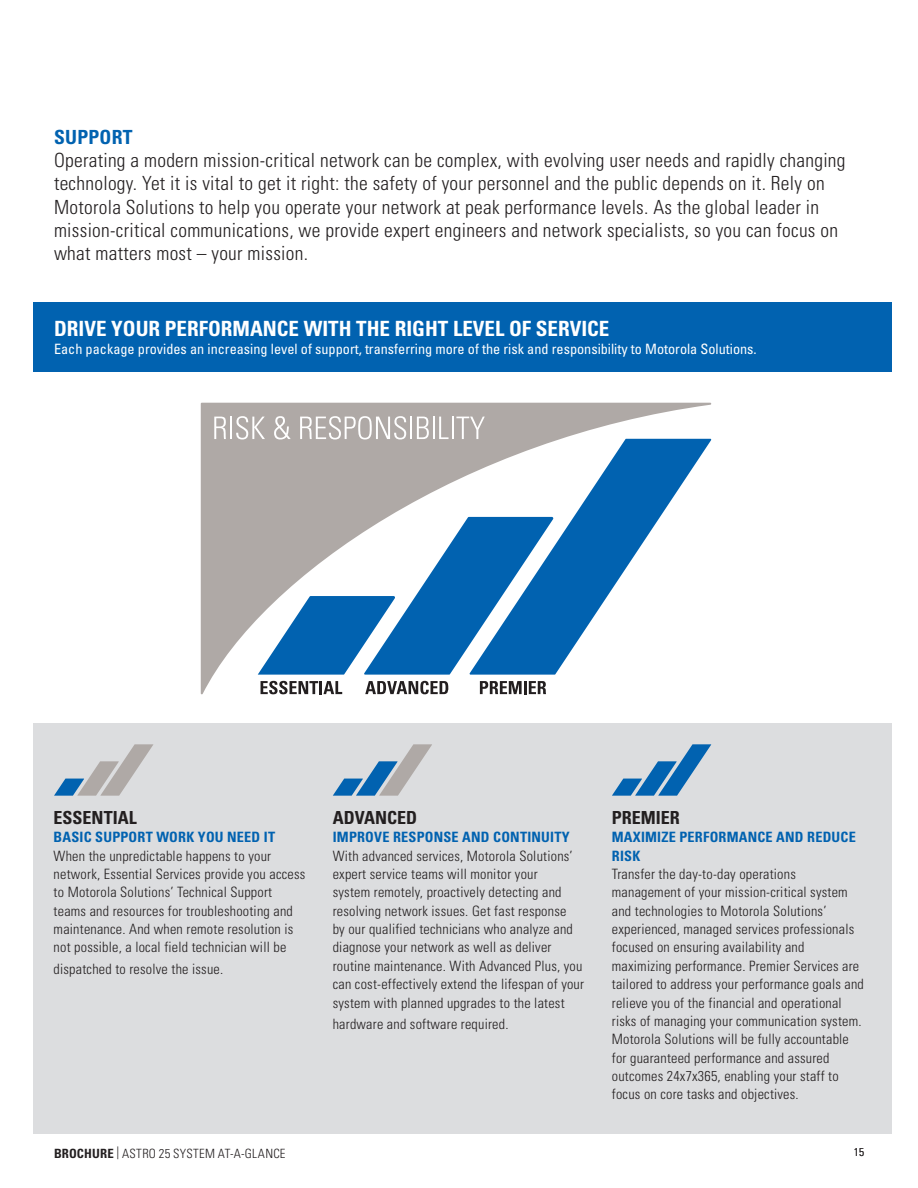
<style>
.page{position:relative;width:918px;height:1188px;background:#fff}
.page>*{position:absolute;margin:0;border:0;box-sizing:border-box;transform-origin:0 0}
.Body_Copy{font:700 condensed 21px "Univers";color:#fff}
.Heading_1{font:300 condensed 19.5px/23.2px "Univers";letter-spacing:.015em;color:#231f20}
.Body_Copy-2{font:700 condensed 18px "Univers";color:#231f20}
.t1{font:300 condensed 14.25px/18.5px "Univers";letter-spacing:.015em;color:#231f20}
.Body_Copy-3{font:condensed 14.25px "Univers";color:#fff}
.Heading_4{font:700 condensed 14.25px/18.3px "Univers";letter-spacing:.015em;color:#0162b0}
.t2{font:300 condensed 12.75px "Univers";letter-spacing:.02em;color:#231f20}
.t3{font:300 condensed 11.25px "Univers";color:#231f20}
.s1{font-weight:700;color:#0162b0}
.s2{font-weight:700}
</style>
<div class="page">
<div style="left:33px;top:724px;width:858px;height:410px;background:#dcdddf"></div>
<div style="left:33px;top:303px;width:858px;height:69px;background:#0162b0"></div>
<svg style="left:201px;top:403px;width:511px;height:292px;fill:#afa9a6"></svg>
<svg style="left:214px;top:417px;width:12px;height:22px"></svg>
<hr style="left:230px;top:417px;width:2px;height:22px;background:#fff">
<svg style="left:236px;top:416px;width:29px;height:23px"></svg>
<svg style="left:274px;top:416px;width:17px;height:23px"></svg>
<svg style="left:300px;top:416px;width:106px;height:23px"></svg>
<hr style="left:410px;top:417px;width:2px;height:22px;background:#fff">
<svg style="left:417px;top:417px;width:12px;height:22px"></svg>
<hr style="left:433px;top:417px;width:2px;height:22px;background:#fff">
<svg style="left:439px;top:417px;width:10px;height:22px"></svg>
<hr style="left:452px;top:417px;width:2px;height:22px;background:#fff">
<svg style="left:456px;top:417px;width:29px;height:22px"></svg>
<svg style="left:261px;top:681px;width:81px;height:13px"></svg>
<svg style="left:365px;top:681px;width:84px;height:13px"></svg>
<svg style="left:480px;top:681px;width:66px;height:13px"></svg>
<svg style="left:469px;top:439px;width:242px;height:236px"></svg>
<svg style="left:258px;top:517px;width:296px;height:158px"></svg>
<svg style="left:54px;top:744px;width:99px;height:52px"></svg>
<svg style="left:333px;top:744px;width:99px;height:52px"></svg>
<svg style="left:612px;top:744px;width:99px;height:52px"></svg>
<p class="Heading_1" style="left:54px;top:125px;width:793px"><span class="s1">SUPPORT<br></span>Operating a modern mission-critical network can be complex, with evolving user needs and rapidly changing technology. Yet it is vital to get it right: the safety of your personnel and the public depends on it. Rely on Motorola Solutions to help you operate your network at peak performance levels. As the global leader in mission-critical communications, we provide expert engineers and network specialists, so you can focus on what matters most – your mission.</p>
<p class="Body_Copy" style="left:54px;top:315px;width:557px">DRIVE YOUR PERFORMANCE WITH THE RIGHT LEVEL OF SERVICE</p>
<p class="Body_Copy-3" style="left:54px;top:340px;width:704px">Each package provides an increasing level of support, transferring more of the risk and responsibility to Motorola Solutions.</p>
<p class="Body_Copy-2" style="left:54px;top:806px;width:85px">ESSENTIAL</p>
<p class="Heading_4" style="left:54px;top:828px;width:223px">BASIC SUPPORT WORK YOU NEED IT</p>
<p class="t1" style="left:54px;top:846px;width:253px">When the unpredictable happens to your network, Essential Services provide you access to Motorola Solutions’ Technical Support teams and resources for troubleshooting and maintenance. And when remote resolution is not possible, a local field technician will be</p>
<p class="t1" style="left:54px;top:960px;width:171px">dispatched to resolve the issue.</p>
<p class="Body_Copy-2" style="left:333px;top:806px;width:86px">ADVANCED</p>
<p class="Heading_4" style="left:333px;top:828px;width:238px">IMPROVE RESPONSE AND CONTINUITY</p>
<p class="t1" style="left:333px;top:846px;width:253px">With advanced services, Motorola Solutions’ expert service teams will monitor your<br>system remotely, proactively detecting and resolving network issues. Get fast response<br>by our qualified technicians who analyze and diagnose your network as well as deliver routine maintenance. With Advanced Plus, you can cost-effectively extend the lifespan of your system with planned upgrades to the latest</p>
<p class="t1" style="left:333px;top:1015px;width:177px">hardware and software required.</p>
<p class="Body_Copy-2" style="left:612px;top:806px;width:70px">PREMIER</p>
<p class="Heading_4" style="left:612px;top:828px;width:245px">MAXIMIZE PERFORMANCE AND REDUCE<br>RISK</p>
<p class="t1" style="left:612px;top:865px;width:254px">Transfer the day-to-day operations management of your mission-critical system and technologies to Motorola Solutions’ experienced, managed services professionals focused on ensuring availability and maximizing performance. Premier Services are tailored to address your performance goals and relieve you of the financial and operational risks of managing your communication system.<br>Motorola Solutions will be fully accountable for guaranteed performance and assured outcomes 24x7x365, enabling your staff to focus on core tasks and objectives.</p>
<p class="t2" style="left:54px;top:1145px;width:233px"><span class="s2">BROCHURE</span> | ASTRO 25 SYSTEM AT-A-GLANCE</p>
<p class="t3" style="left:854px;top:1146px;width:12px">15</p>
</div>
